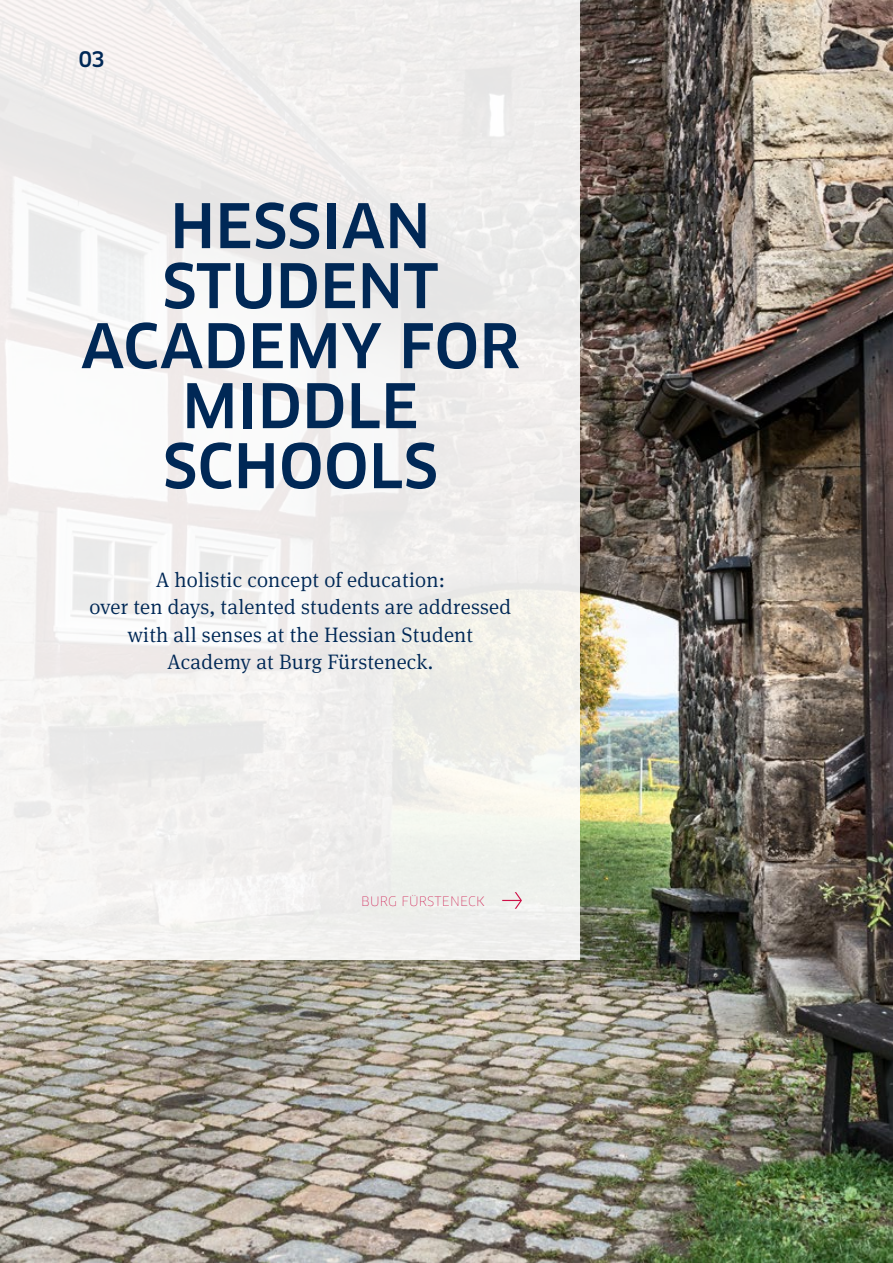
<style>
.page{position:relative;width:893px;height:1263px;background:#fff}
.page>*{position:absolute;margin:0;border:0;box-sizing:border-box;transform-origin:0 0}
.t1{font:500 60px/60px "Clan Pro";letter-spacing:.005em;color:#002856;text-align:center}
.t2{font:300 21px/27px "Meta Serif Pro";letter-spacing:.01em;color:#002856;text-align:center}
.t3{font:500 21px "Clan Pro";color:#002856}
.t4{font:100 12.75px "Clan Pro";letter-spacing:.015em;color:#ce0f47}
</style>
<div class="page">
<img style="left:0;top:0;width:893px;height:1263px">
<div style="left:0;top:0;width:579px;height:960px;background:linear-gradient(to right,#f4f2f3,#eeedeb)"></div>
<hr style="left:0;top:0;width:1px;height:960px;background:#fff">
<svg style="left:502px;top:892px;width:20px;height:17px"></svg>
<p class="t3" style="left:79px;top:47px;width:27px">03</p>
<h1 class="t1" style="left:81px;top:197px;width:427px">H ESSIAN<br>STUDENT<br>ACADEMY FOR<br>M IDDLE<br>SCHOOLS</h1>
<p class="t2" style="left:89px;top:566px;width:423px">A holistic concept of education:<br>over ten days, talented students are addressed with all senses at the Hessian Student Academy at Burg Fürsteneck.</p>
<p class="t4" style="left:361px;top:893px;width:120px">BURG FÜRSTENECK</p>
</div>
